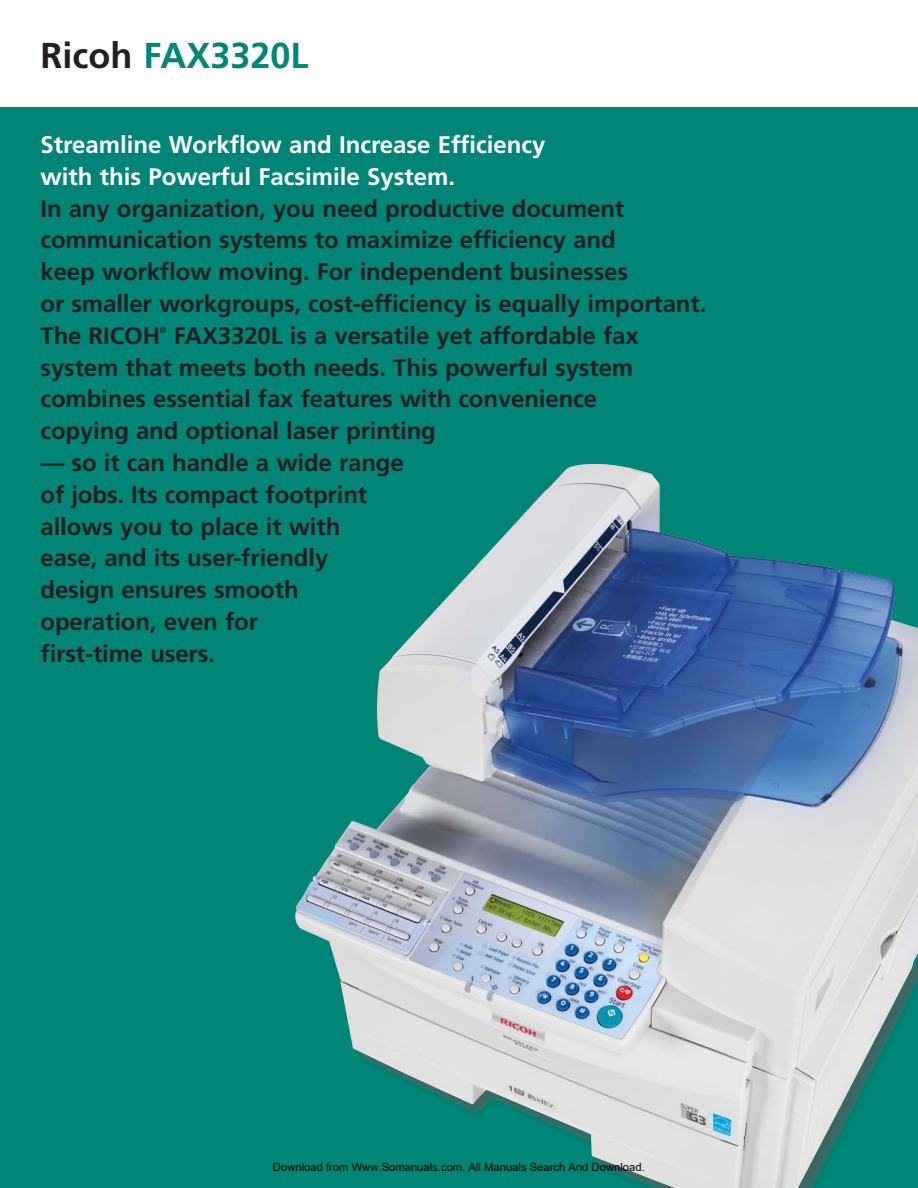
<style>
.page{position:relative;width:918px;height:1188px;background:#fff}
.page>*{position:absolute;margin:0;border:0;box-sizing:border-box;transform-origin:0 0}
.t1{font:700 36px "Frutiger";color:#008576}
.t2{font:700 24px/31.8px "Frutiger";letter-spacing:-.005em;color:#231f20}
.t3{font:700 24px/31.8px "Frutiger";color:#fff}
.t4{font:11.25px "Arial";color:#000}
.t5{font:700 8.25px "Frutiger";color:#231f20}
.s1{color:#231f20}
</style>
<div class="page">
<div style="left:0;top:108px;width:918px;height:1080px;background:#008576"></div>
<img style="left:295px;top:463px;width:623px;height:725px">
<h1 class="t1" style="left:41px;top:41px;width:269px"><span class="s1">Ricoh</span> FAX3320L</h1>
<p class="t3" style="left:40px;top:131px;width:507px">Streamline Workflow and Increase Efficiency with this Powerful Facsimile System.</p>
<p class="t2" style="left:40px;top:194px;width:667px">In any organization, you need productive document communication systems to maximize efficiency and<br>keep workflow moving. For independent businesses<br>or smaller workgroups, cost-efficiency is equally important.<br>The RICOH</p>
<p class="t2" style="left:41px;top:321px;width:600px;text-indent:133px">FAX3320L is a versatile yet affordable fax system that meets both needs. This powerful system combines essential fax features with convenience copying and optional laser printing</p>
<p class="t2" style="left:41px;top:449px;width:365px">— so it can handle a wide range of jobs. Its compact footprint allows you to place it with<br>ease, and its user-friendly design ensures smooth operation, even for<br>first-time users.</p>
<p class="t5" style="left:160px;top:327px;width:8px">®</p>
<p class="t4" style="left:273px;top:1160px;width:373px">Download from Www.Somanuals.com. All Manuals Search And Download.</p>
</div>
